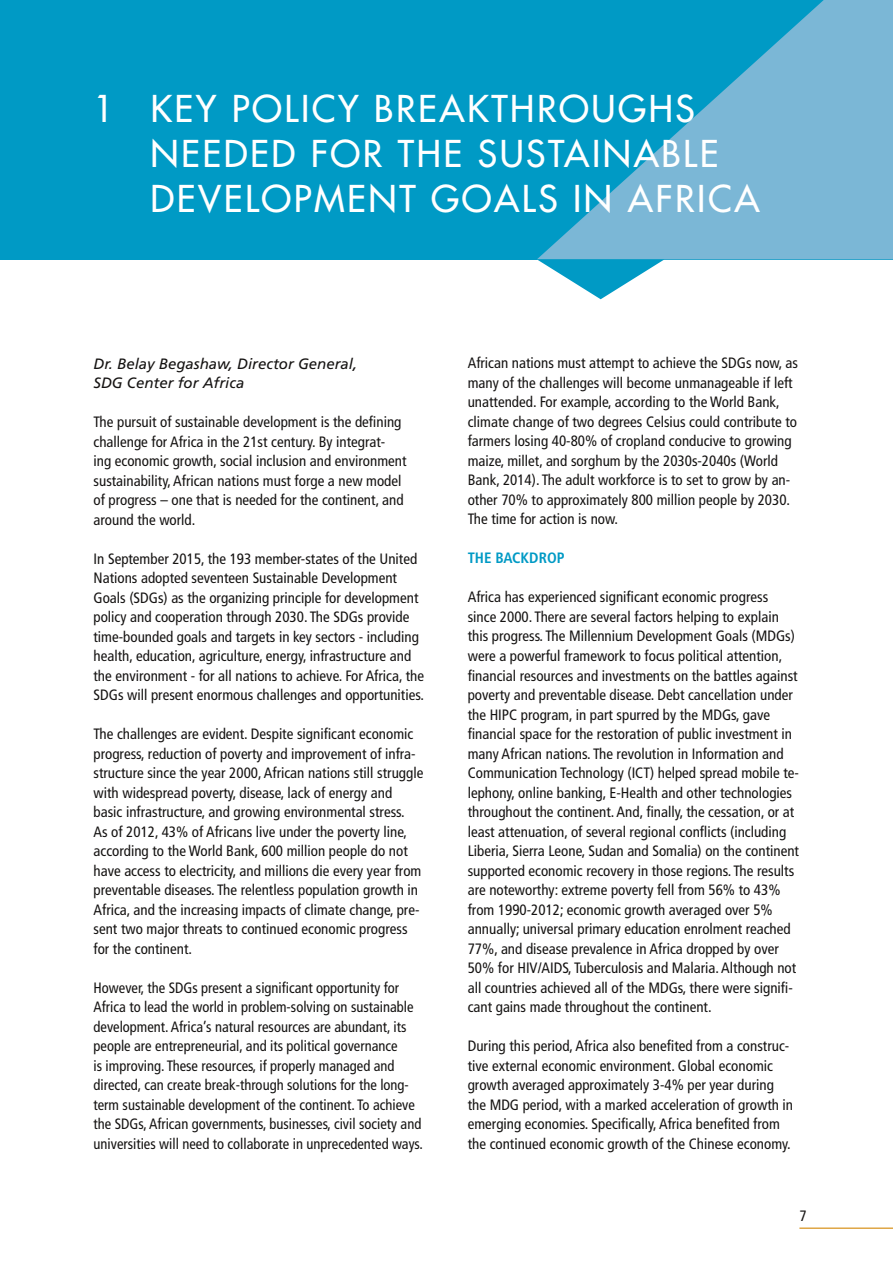
<style>
.page{position:relative;width:893px;height:1263px;background:#fff}
.page>*{position:absolute;margin:0;border:0;box-sizing:border-box;transform-origin:0 0}
.t1{font:36px/45px "Futura";letter-spacing:.07em;color:#fff}
.t2{font:condensed 15px/19.5px "Frutiger";color:#151312}
.t3{font:italic 15px/19.5px "Frutiger";color:#151312}
.t4{font:700 condensed 15px "Frutiger";color:#009ac5}
</style>
<div class="page">
<hr style="left:799px;top:1227px;width:94px;height:2px;background:#dfa645">
<div style="left:0;top:0;width:893px;height:259px;background:#009ac5"></div>
<svg style="left:537px;top:0;width:356px;height:259px;fill:#7bb7d6"></svg>
<svg style="left:537px;top:259px;width:127px;height:40px"></svg>
<h1 class="t1" style="left:150px;top:85px;width:611px;text-indent:-57px">1 KEY POLICY BREAKTHROUGHS<br>NEEDED FOR THE SUSTAINABLE<br>DEVELOPMENT GOALS IN AFRICA</h1>
<p class="t3" style="left:94px;top:354px;width:265px">Dr. Belay Begashaw, Director General,<br>SDG Center for Africa</p>
<p class="t2" style="left:94px;top:412px;width:315px">The pursuit of sustainable development is the defining challenge for Africa in the 21st century. By integrat&shy;ing economic growth, social inclusion and environment sustainability, African nations must forge a new model of progress – one that is needed for the continent, and around the world.</p>
<p class="t2" style="left:94px;top:549px;width:332px">In September 2015, the 193 member-states of the United Nations adopted seventeen Sustainable Development Goals (SDGs) as the organizing principle for development policy and cooperation through 2030. The SDGs provide time-bounded goals and targets in key sectors - including health, education, agriculture, energy, infrastructure and the environment - for all nations to achieve. For Africa, the SDGs will present enormous challenges and opportunities.</p>
<p class="t2" style="left:94px;top:724px;width:331px">The challenges are evident. Despite significant economic progress, reduction of poverty and improvement of infra&shy;structure since the year 2000, African nations still struggle with widespread poverty, disease, lack of energy and basic infrastructure, and growing environmental stress.<br>As of 2012, 43% of Africans live under the poverty line, according to the World Bank, 600 million people do not have access to electricity, and millions die every year from preventable diseases. The relentless population growth in Africa, and the increasing impacts of climate change, pre&shy;sent two major threats to continued economic progress for the continent.</p>
<p class="t2" style="left:94px;top:978px;width:331px">However, the SDGs present a significant opportunity for Africa to lead the world in problem-solving on sustainable development. Africa’s natural resources are abundant, its people are entrepreneurial, and its political governance<br>is improving. These resources, if properly managed and directed, can create break-through solutions for the long&shy;term sustainable development of the continent. To achieve the SDGs, African governments, businesses, civil society and universities will need to collaborate in unprecedented ways.</p>
<p class="t2" style="left:468px;top:354px;width:332px">African nations must attempt to achieve the SDGs now, as many of the challenges will become unmanageable if left unattended. For example, according to the World Bank, climate change of two degrees Celsius could contribute to farmers losing 40-80% of cropland conducive to growing maize, millet, and sorghum by the 2030s-2040s (World Bank, 2014). The adult workforce is to set to grow by an&shy;other 70% to approximately 800 million people by 2030.<br>The time for action is now.</p>
<p class="t4" style="left:468px;top:549px;width:98px">THE BACKDROP</p>
<p class="t2" style="left:468px;top:588px;width:333px">Africa has experienced significant economic progress since 2000. There are several factors helping to explain this progress. The Millennium Development Goals (MDGs) were a powerful framework to focus political attention, financial resources and investments on the battles against poverty and preventable disease. Debt cancellation under the HIPC program, in part spurred by the MDGs, gave financial space for the restoration of public investment in many African nations. The revolution in Information and Communication Technology (ICT) helped spread mobile te&shy;lephony, online banking, E-Health and other technologies throughout the continent. And, finally, the cessation, or at least attenuation, of several regional conflicts (including Liberia, Sierra Leone, Sudan and Somalia) on the continent supported economic recovery in those regions. The results are noteworthy: extreme poverty fell from 56% to 43% from 1990-2012; economic growth averaged over 5% annually; universal primary education enrolment reached 77%, and disease prevalence in Africa dropped by over 50% for HIV/AIDS, Tuberculosis and Malaria. Although not all countries achieved all of the MDGs, there were signifi&shy;cant gains made throughout the continent.</p>
<p class="t2" style="left:468px;top:1036px;width:327px">During this period, Africa also benefited from a construc&shy;tive external economic environment. Global economic growth averaged approximately 3-4% per year during the MDG period, with a marked acceleration of growth in emerging economies. Specifically, Africa benefited from the continued economic growth of the Chinese economy.</p>
<p class="t2" style="left:799px;top:1206px;width:9px">7</p>
</div>
